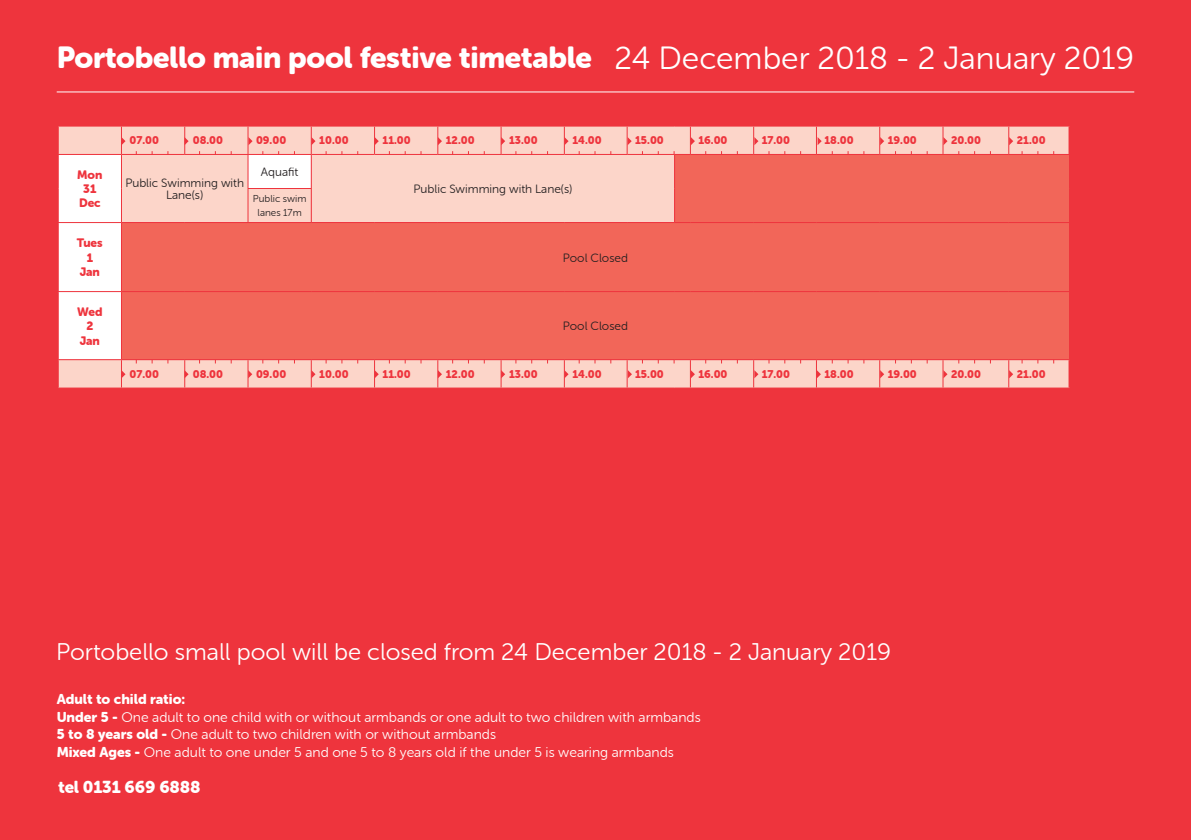
<style>
.page{position:relative;width:1191px;height:840px;background:#fff}
.page>*{position:absolute;margin:0;border:0;box-sizing:border-box;transform-origin:0 0}
.t1{font:30px "Museo Sans Rounded 900";letter-spacing:-.01em;color:#fff}
.t2{font:24px "Museo Sans Rounded 300";color:#fff}
.t3{font:17px "Museo Sans Rounded 900";letter-spacing:-.01em;color:#fff}
.t4{font:14px/17.6px "Museo Sans Rounded 300";color:#fff}
.t5{font:14px "Museo Sans Rounded 900";color:#fff}
.t6{font:12px/12px "Museo Sans Rounded 300";color:#231f20;text-align:center}
.t7{font:12px/14.4px "Museo Sans Rounded 900";color:#ee343d;text-align:center}
.t8{font:11px "Museo Sans Rounded 900";color:#ee343d}
.t9{font:10px/14.4px "Museo Sans Rounded 300";color:#231f20;text-align:center}
.s1{font-family:"Museo Sans Rounded 300";font-size:32px}
.s2{font-family:"Museo Sans Rounded 900"}
</style>
<div class="page">
<div style="left:0;top:0;width:1191px;height:839px;background:#ee343d"></div>
<div style="left:59px;top:126px;width:1009px;height:261px;background:#fcd5c9"></div>
<div style="left:59px;top:155px;width:62px;height:204px;background:#fff"></div>
<svg style="left:122px;top:155px;width:947px;height:204px;background:#f37468"></svg>
<svg style="left:58px;top:126px;width:1px;height:28px"></svg>
<hr style="left:58px;top:154px;width:63px;height:1px;background:#ee343d">
<hr style="left:311px;top:154px;width:63px;height:1px;background:#ee343d">
<hr style="left:374px;top:154px;width:64px;height:1px;background:#ee343d">
<hr style="left:438px;top:154px;width:63px;height:1px;background:#ee343d">
<hr style="left:501px;top:154px;width:63px;height:1px;background:#ee343d">
<hr style="left:564px;top:154px;width:63px;height:1px;background:#ee343d">
<hr style="left:627px;top:154px;width:47px;height:1px;background:#ee343d">
<hr style="left:58px;top:222px;width:63px;height:1px;background:#ee343d">
<hr style="left:121px;top:223px;width:1px;height:68px;background:#ee343d">
<hr style="left:311px;top:222px;width:63px;height:1px;background:#ee343d">
<hr style="left:374px;top:222px;width:64px;height:1px;background:#ee343d">
<hr style="left:438px;top:222px;width:63px;height:1px;background:#ee343d">
<hr style="left:501px;top:222px;width:63px;height:1px;background:#ee343d">
<hr style="left:564px;top:222px;width:63px;height:1px;background:#ee343d">
<hr style="left:627px;top:222px;width:47px;height:1px;background:#ee343d">
<hr style="left:58px;top:291px;width:63px;height:1px;background:#ee343d">
<hr style="left:121px;top:292px;width:1px;height:67px;background:#ee343d">
<hr style="left:121px;top:291px;width:64px;height:1px;background:#ee343d">
<hr style="left:185px;top:291px;width:63px;height:1px;background:#ee343d">
<hr style="left:248px;top:291px;width:63px;height:1px;background:#ee343d">
<hr style="left:311px;top:291px;width:63px;height:1px;background:#ee343d">
<hr style="left:374px;top:291px;width:64px;height:1px;background:#ee343d">
<hr style="left:438px;top:291px;width:63px;height:1px;background:#ee343d">
<hr style="left:501px;top:291px;width:63px;height:1px;background:#ee343d">
<hr style="left:564px;top:291px;width:63px;height:1px;background:#ee343d">
<hr style="left:627px;top:291px;width:47px;height:1px;background:#ee343d">
<svg style="left:674px;top:291px;width:16px;height:1px"></svg>
<hr style="left:690px;top:291px;width:63px;height:1px;background:#ee343d">
<hr style="left:753px;top:291px;width:63px;height:1px;background:#ee343d">
<hr style="left:816px;top:291px;width:63px;height:1px;background:#ee343d">
<hr style="left:879px;top:291px;width:64px;height:1px;background:#ee343d">
<hr style="left:943px;top:291px;width:65px;height:1px;background:#ee343d">
<hr style="left:1008px;top:291px;width:62px;height:1px;background:#ee343d">
<svg style="left:58px;top:360px;width:1px;height:27px"></svg>
<hr style="left:58px;top:359px;width:63px;height:1px;background:#ee343d">
<hr style="left:501px;top:359px;width:63px;height:1px;background:#ee343d">
<hr style="left:564px;top:359px;width:63px;height:1px;background:#ee343d">
<hr style="left:674px;top:155px;width:1px;height:33px;background:#ee343d">
<hr style="left:690px;top:154px;width:63px;height:1px;background:#ee343d">
<hr style="left:753px;top:154px;width:63px;height:1px;background:#ee343d">
<hr style="left:816px;top:154px;width:63px;height:1px;background:#ee343d">
<hr style="left:879px;top:154px;width:64px;height:1px;background:#ee343d">
<hr style="left:943px;top:154px;width:65px;height:1px;background:#ee343d">
<hr style="left:1008px;top:154px;width:62px;height:1px;background:#ee343d">
<hr style="left:674px;top:188px;width:1px;height:34px;background:#ee343d">
<svg style="left:674px;top:222px;width:16px;height:1px"></svg>
<hr style="left:690px;top:222px;width:63px;height:1px;background:#ee343d">
<hr style="left:753px;top:222px;width:63px;height:1px;background:#ee343d">
<hr style="left:816px;top:222px;width:63px;height:1px;background:#ee343d">
<hr style="left:879px;top:222px;width:64px;height:1px;background:#ee343d">
<hr style="left:943px;top:222px;width:65px;height:1px;background:#ee343d">
<hr style="left:1008px;top:222px;width:62px;height:1px;background:#ee343d">
<hr style="left:121px;top:359px;width:64px;height:1px;background:#ee343d">
<hr style="left:185px;top:359px;width:63px;height:1px;background:#ee343d">
<hr style="left:248px;top:359px;width:63px;height:1px;background:#ee343d">
<hr style="left:311px;top:359px;width:63px;height:1px;background:#ee343d">
<hr style="left:374px;top:359px;width:64px;height:1px;background:#ee343d">
<hr style="left:438px;top:359px;width:63px;height:1px;background:#ee343d">
<hr style="left:627px;top:359px;width:47px;height:1px;background:#ee343d">
<hr style="left:690px;top:359px;width:63px;height:1px;background:#ee343d">
<hr style="left:753px;top:359px;width:63px;height:1px;background:#ee343d">
<hr style="left:816px;top:359px;width:63px;height:1px;background:#ee343d">
<hr style="left:879px;top:359px;width:64px;height:1px;background:#ee343d">
<hr style="left:943px;top:359px;width:65px;height:1px;background:#ee343d">
<hr style="left:1008px;top:359px;width:62px;height:1px;background:#ee343d">
<hr style="left:121px;top:222px;width:64px;height:1px;background:#ee343d">
<hr style="left:185px;top:222px;width:63px;height:1px;background:#ee343d">
<hr style="left:248px;top:222px;width:63px;height:1px;background:#ee343d">
<hr style="left:57px;top:91px;width:1077px;height:1px;background:#fff">
<svg style="left:121px;top:126px;width:194px;height:96px;background:#fbd1c8"></svg>
<svg style="left:374px;top:126px;width:5px;height:28px"></svg>
<svg style="left:437px;top:126px;width:5px;height:28px"></svg>
<svg style="left:500px;top:126px;width:5px;height:28px"></svg>
<svg style="left:564px;top:126px;width:4px;height:28px"></svg>
<svg style="left:626px;top:126px;width:5px;height:28px"></svg>
<svg style="left:673px;top:126px;width:22px;height:29px"></svg>
<svg style="left:753px;top:126px;width:5px;height:28px"></svg>
<svg style="left:816px;top:126px;width:5px;height:28px"></svg>
<svg style="left:879px;top:126px;width:5px;height:28px"></svg>
<svg style="left:942px;top:126px;width:5px;height:28px"></svg>
<svg style="left:1008px;top:126px;width:5px;height:28px"></svg>
<svg style="left:121px;top:360px;width:4px;height:27px"></svg>
<svg style="left:184px;top:360px;width:5px;height:27px"></svg>
<svg style="left:247px;top:360px;width:5px;height:27px"></svg>
<svg style="left:311px;top:360px;width:4px;height:27px"></svg>
<svg style="left:374px;top:360px;width:5px;height:27px"></svg>
<svg style="left:437px;top:360px;width:5px;height:27px"></svg>
<svg style="left:500px;top:360px;width:5px;height:27px"></svg>
<svg style="left:564px;top:360px;width:4px;height:27px"></svg>
<svg style="left:626px;top:360px;width:6px;height:27px"></svg>
<svg style="left:753px;top:360px;width:5px;height:27px"></svg>
<svg style="left:816px;top:360px;width:5px;height:27px"></svg>
<svg style="left:879px;top:360px;width:5px;height:27px"></svg>
<svg style="left:942px;top:360px;width:5px;height:27px"></svg>
<svg style="left:1008px;top:360px;width:5px;height:27px"></svg>
<svg style="left:673px;top:359px;width:22px;height:29px"></svg>
<h1 class="t1" style="left:57px;top:40px;width:1079px">Portobello main pool festive timetable <span class="s1">24 December 2018 - 2 January 2019</span></h1>
<p class="t8" style="left:129px;top:134px;width:31px">07.00</p>
<p class="t8" style="left:193px;top:134px;width:32px">08.00</p>
<p class="t8" style="left:256px;top:134px;width:32px">09.00</p>
<p class="t8" style="left:319px;top:134px;width:31px">10.00</p>
<p class="t8" style="left:382px;top:134px;width:30px">11.00</p>
<p class="t8" style="left:446px;top:134px;width:30px">12.00</p>
<p class="t8" style="left:509px;top:134px;width:30px">13.00</p>
<p class="t8" style="left:572px;top:134px;width:31px">14.00</p>
<p class="t8" style="left:635px;top:134px;width:30px">15.00</p>
<p class="t8" style="left:698px;top:134px;width:31px">16.00</p>
<p class="t8" style="left:761px;top:134px;width:30px">17.00</p>
<p class="t8" style="left:824px;top:134px;width:31px">18.00</p>
<p class="t8" style="left:887px;top:134px;width:31px">19.00</p>
<p class="t8" style="left:951px;top:134px;width:31px">20.00</p>
<p class="t8" style="left:1016px;top:134px;width:30px">21.00</p>
<p class="t7" style="left:77px;top:167px;width:27px">Mon<br>31<br>Dec</p>
<p class="t6" style="left:125px;top:177px;width:120px">Public Swimming with<br>Lane(s)</p>
<p class="t7" style="left:77px;top:235px;width:27px">Tues<br>1<br>Jan</p>
<p class="t6" style="left:261px;top:166px;width:39px">Aquafit</p>
<p class="t9" style="left:253px;top:191px;width:55px">Public swim lanes 17m</p>
<p class="t7" style="left:77px;top:304px;width:27px">Wed<br>2<br>Jan</p>
<p class="t6" style="left:413px;top:183px;width:160px">Public Swimming with Lane(s)</p>
<p class="t6" style="left:563px;top:251px;width:67px">Pool Closed</p>
<p class="t6" style="left:563px;top:320px;width:67px">Pool Closed</p>
<p class="t8" style="left:129px;top:367px;width:31px">07.00</p>
<p class="t8" style="left:193px;top:367px;width:32px">08.00</p>
<p class="t8" style="left:256px;top:367px;width:32px">09.00</p>
<p class="t8" style="left:319px;top:367px;width:31px">10.00</p>
<p class="t8" style="left:382px;top:367px;width:30px">11.00</p>
<p class="t8" style="left:446px;top:367px;width:30px">12.00</p>
<p class="t8" style="left:509px;top:367px;width:30px">13.00</p>
<p class="t8" style="left:572px;top:367px;width:31px">14.00</p>
<p class="t8" style="left:635px;top:367px;width:30px">15.00</p>
<p class="t8" style="left:698px;top:367px;width:31px">16.00</p>
<p class="t8" style="left:761px;top:367px;width:30px">17.00</p>
<p class="t8" style="left:824px;top:367px;width:31px">18.00</p>
<p class="t8" style="left:887px;top:367px;width:31px">19.00</p>
<p class="t8" style="left:951px;top:367px;width:31px">20.00</p>
<p class="t8" style="left:1016px;top:367px;width:30px">21.00</p>
<h2 class="t2" style="left:56px;top:638px;width:836px">Portobello small pool will be closed from 24 December 2018 - 2 January 2019</h2>
<p class="t5" style="left:57px;top:690px;width:130px">Adult to child ratio:</p>
<p class="t4" style="left:57px;top:707px;width:645px"><span class="s2">Under 5 -</span> One adult to one child with or without armbands or one adult to two children with armbands<br><span class="s2">5 to 8 years old -</span> One adult to two children with or without armbands<br><span class="s2">Mixed Ages -</span> One adult to one under 5 and one 5 to 8 years old if the under 5 is wearing armbands</p>
<p class="t3" style="left:58px;top:776px;width:144px">tel 0131 669 6888</p>
</div>
